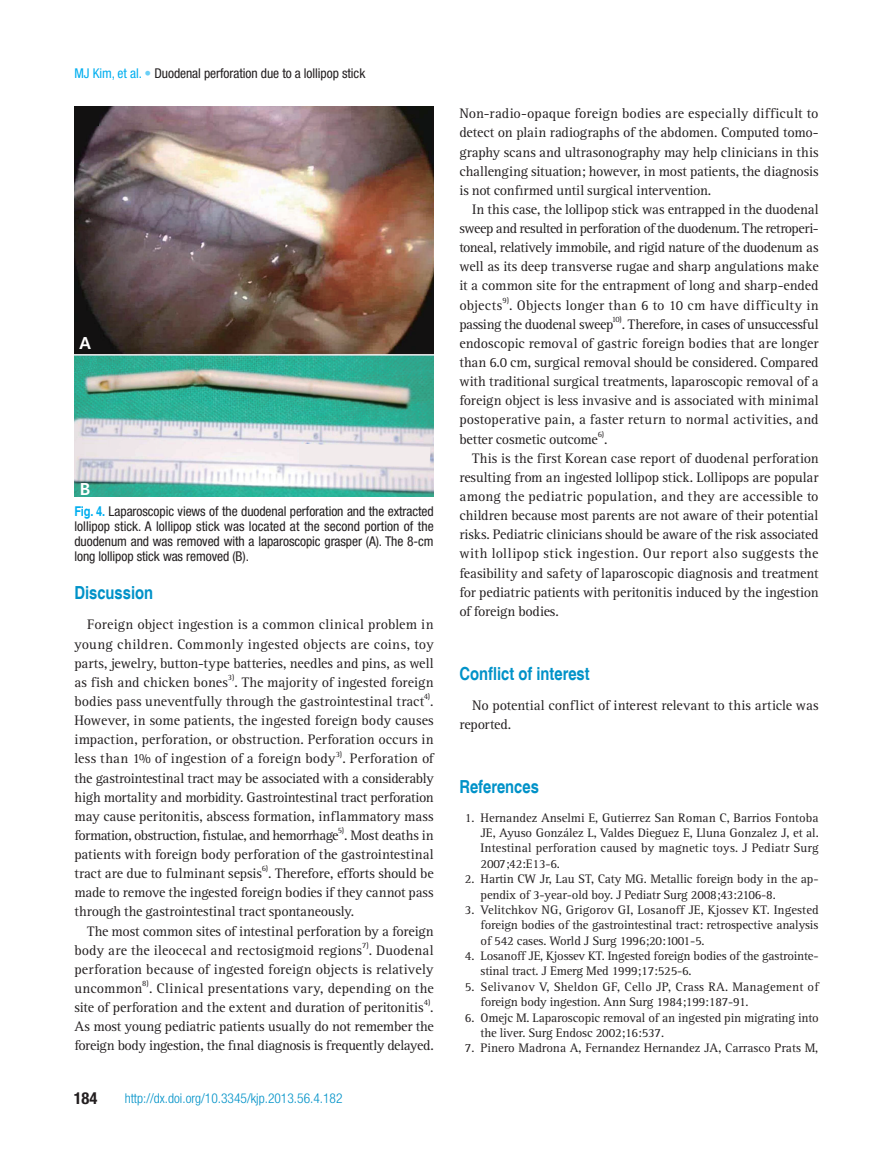
<style>
.page{position:relative;width:893px;height:1170px;background:#fff}
.page>*{position:absolute;margin:0;border:0;box-sizing:border-box;transform-origin:0 0}
.t1{font:700 condensed 18px "Helvetica";color:#0092c8}
.t2{font:700 16.65px "Malgun Gothic";color:#fff}
.t3{font:700 condensed 16.5px "Helvetica Neue";color:#231f20}
.t4{font:14.25px/19px "Rotis Serif Std";letter-spacing:-.005em;color:#231f20;text-align:justify}
.t5{font:condensed 13.5px/15px "Helvetica Neue";letter-spacing:-.005em;color:#231f20;text-align:justify}
.t6{font:300 condensed 13.5px "Helvetica Neue";color:#0092c8}
.t7{font:12.75px/15.5px "Rotis Serif Std";letter-spacing:-.015em;color:#231f20}
.t8{font:12.75px/15.5px "Rotis Serif Std";letter-spacing:.015em;color:#231f20}
.t9{font:8.25px "Rotis Serif Std";color:#231f20}
.s1{color:#00aeef}
.s2{color:#6bcff6}
.s3{font-family:"Helvetica";font-weight:700;color:#00aeef}
</style>
<div class="page">
<img style="left:74px;top:106px;width:360px;height:390px">
<img style="left:74px;top:106px;width:24px;height:19px">
<img style="left:76px;top:357px;width:20px;height:17px">
<svg style="left:299px;top:443px;width:131px;height:24px;background:#ede7e9"></svg>
<p class="t5" style="left:74px;top:65px;width:292px"><span class="s1">MJ Kim, et al.</span> <span class="s2">•</span> Duodenal perforation due to a lollipop stick</p>
<p class="t2" style="left:80px;top:333px;width:13px">A</p>
<p class="t2" style="left:80px;top:478px;width:12px">B</p>
<p class="t5" style="left:74px;top:503px;width:361px"><span class="s3">Fig. 4.</span> Laparoscopic views of the duodenal perforation and the extracted lollipop stick. A lollipop stick was located at the second portion of the duodenum and was removed with a laparoscopic grasper (A). The 8-cm long lollipop stick was removed (B).</p>
<p class="t1" style="left:74px;top:582px;width:80px">Discussion</p>
<p class="t4" style="left:74px;top:615px;width:361px;text-indent:13px">Foreign object ingestion is a common clinical problem in young children. Commonly ingested objects are coins, toy parts, jewelry, button-type batteries, needles and pins, as well as fish and chicken bones</p>
<p class="t9" style="left:228px;top:672px;width:8px">3)</p>
<p class="t4" style="left:74px;top:673px;width:361px;text-align:right">. The majority of ingested foreign<br>bodies pass uneventfully through the gastrointestinal tract .</p>
<p class="t9" style="left:424px;top:691px;width:8px">4)</p>
<p class="t4" style="left:74px;top:711px;width:361px">However, in some patients, the ingested foreign body causes impaction, perforation, or obstruction. Perforation occurs in less than 1% of ingestion of a foreign body</p>
<p class="t9" style="left:336px;top:749px;width:8px">3)</p>
<p class="t4" style="left:74px;top:749px;width:361px;text-indent:268px">. Perforation of the gastrointestinal tract may be associated with a considerably high mortality and morbidity. Gastrointestinal tract perforation may cause peritonitis, abscess formation, inflammatory mass formation, obstruction, fistulae, and hemorrhage . Most deaths in</p>
<p class="t9" style="left:338px;top:825px;width:8px">5)</p>
<p class="t4" style="left:74px;top:845px;width:361px">patients with foreign body perforation of the gastrointestinal tract are due to fulminant sepsis . Therefore, efforts should be</p>
<p class="t9" style="left:262px;top:864px;width:8px">6)</p>
<p class="t4" style="left:74px;top:883px;width:361px">made to remove the ingested foreign bodies if they cannot pass through the gastrointestinal tract spontaneously.</p>
<p class="t4" style="left:74px;top:921px;width:361px;text-indent:13px">The most common sites of intestinal perforation by a foreign body are the ileocecal and rectosigmoid regions</p>
<p class="t9" style="left:362px;top:940px;width:8px">7)</p>
<p class="t4" style="left:74px;top:940px;width:361px;text-indent:294px">. Duodenal perforation because of ingested foreign objects is relatively uncommon</p>
<p class="t9" style="left:142px;top:978px;width:8px">8)</p>
<p class="t4" style="left:74px;top:979px;width:361px;text-indent:75px">. Clinical presentations vary, depending on the site of perforation and the extent and duration of peritonitis</p>
<p class="t9" style="left:424px;top:997px;width:8px">4)</p>
<p class="t4" style="left:74px;top:998px;width:361px;text-indent:356px">.<br>As most young pediatric patients usually do not remember the foreign body ingestion, the final diagnosis is frequently delayed.</p>
<p class="t3" style="left:74px;top:1087px;width:25px">184</p>
<p class="t6" style="left:125px;top:1090px;width:219px">http://dx.doi.org/10.3345/kjp.2013.56.4.182</p>
<p class="t4" style="left:459px;top:104px;width:361px">Non-radio-opaque foreign bodies are especially difficult to detect on plain radiographs of the abdomen. Computed tomo&shy;graphy scans and ultrasonography may help clinicians in this challenging situation; however, in most patients, the diagnosis is not confirmed until surgical intervention.</p>
<p class="t4" style="left:459px;top:200px;width:361px;text-indent:13px">In this case, the lollipop stick was entrapped in the duodenal sweep and resulted in perforation of the duodenum. The retroperi&shy;toneal, relatively immobile, and rigid nature of the duodenum as well as its deep transverse rugae and sharp angulations make it a common site for the entrapment of long and sharp-ended objects</p>
<p class="t9" style="left:502px;top:295px;width:8px">9)</p>
<p class="t4" style="left:459px;top:296px;width:361px;text-indent:50px">. Objects longer than 6 to 10 cm have difficulty in passing the duodenal sweep</p>
<p class="t9" style="left:612px;top:314px;width:12px">10)</p>
<p class="t4" style="left:459px;top:315px;width:361px;text-indent:162px">. Therefore, in cases of unsuccessful endoscopic removal of gastric foreign bodies that are longer than 6.0 cm, surgical removal should be considered. Compared with traditional surgical treatments, laparoscopic removal of a foreign object is less invasive and is associated with minimal postoperative pain, a faster return to normal activities, and better cosmetic outcome .</p>
<p class="t9" style="left:598px;top:429px;width:8px">6)</p>
<p class="t4" style="left:459px;top:449px;width:361px;text-indent:13px">This is the first Korean case report of duodenal perforation resulting from an ingested lollipop stick. Lollipops are popular among the pediatric population, and they are accessible to children because most parents are not aware of their potential risks. Pediatric clinicians should be aware of the risk associated with lollipop stick ingestion. Our report also suggests the feasibility and safety of laparoscopic diagnosis and treatment for pediatric patients with peritonitis induced by the ingestion of foreign bodies.</p>
<p class="t1" style="left:459px;top:662px;width:132px">Conflict of interest</p>
<p class="t4" style="left:459px;top:696px;width:361px;text-indent:13px">No potential conflict of interest relevant to this article was reported.</p>
<p class="t1" style="left:459px;top:775px;width:81px">References</p>
<p class="t7" style="left:481px;top:810px;width:340px;text-align:justify;text-indent:-16px">1. Hernandez Anselmi E, Gutierrez San Roman C, Barrios Fontoba JE, Ayuso González L, Valdes Dieguez E, Lluna Gonzalez J, et al.<br>Intestinal perforation caused by magnetic toys. J Pediatr Surg 2007;42:E13-6.</p>
<p class="t7" style="left:481px;top:871px;width:338px;text-indent:-16px">2. Hartin CW Jr, Lau ST, Caty MG. Metallic foreign body in the ap&shy;pendix of 3-year-old boy. J Pediatr Surg 2008;43:2106-8.</p>
<p class="t7" style="left:481px;top:902px;width:340px;text-align:justify;text-indent:-16px">3. Velitchkov NG, Grigorov GI, Losanoff JE, Kjossev KT. Ingested foreign bodies of the gastrointestinal tract: retrospective analysis of 542 cases. World J Surg 1996;20:1001-5.</p>
<p class="t7" style="left:481px;top:948px;width:338px;text-indent:-16px">4. Losanoff JE, Kjossev KT. Ingested foreign bodies of the gastrointe&shy;stinal tract. J Emerg Med 1999;17:525-6.</p>
<p class="t8" style="left:481px;top:979px;width:340px;text-indent:-16px">5. Selivanov V, Sheldon GF, Cello JP, Crass RA. Management of foreign body ingestion. Ann Surg 1984;199:187-91.</p>
<p class="t7" style="left:481px;top:1009px;width:340px;text-indent:-16px">6. Omejc M. Laparoscopic removal of an ingested pin migrating into the liver. Surg Endosc 2002;16:537.</p>
<p class="t7" style="left:465px;top:1040px;width:355px">7. Pinero Madrona A, Fernandez Hernandez JA, Carrasco Prats M,</p>
</div>
